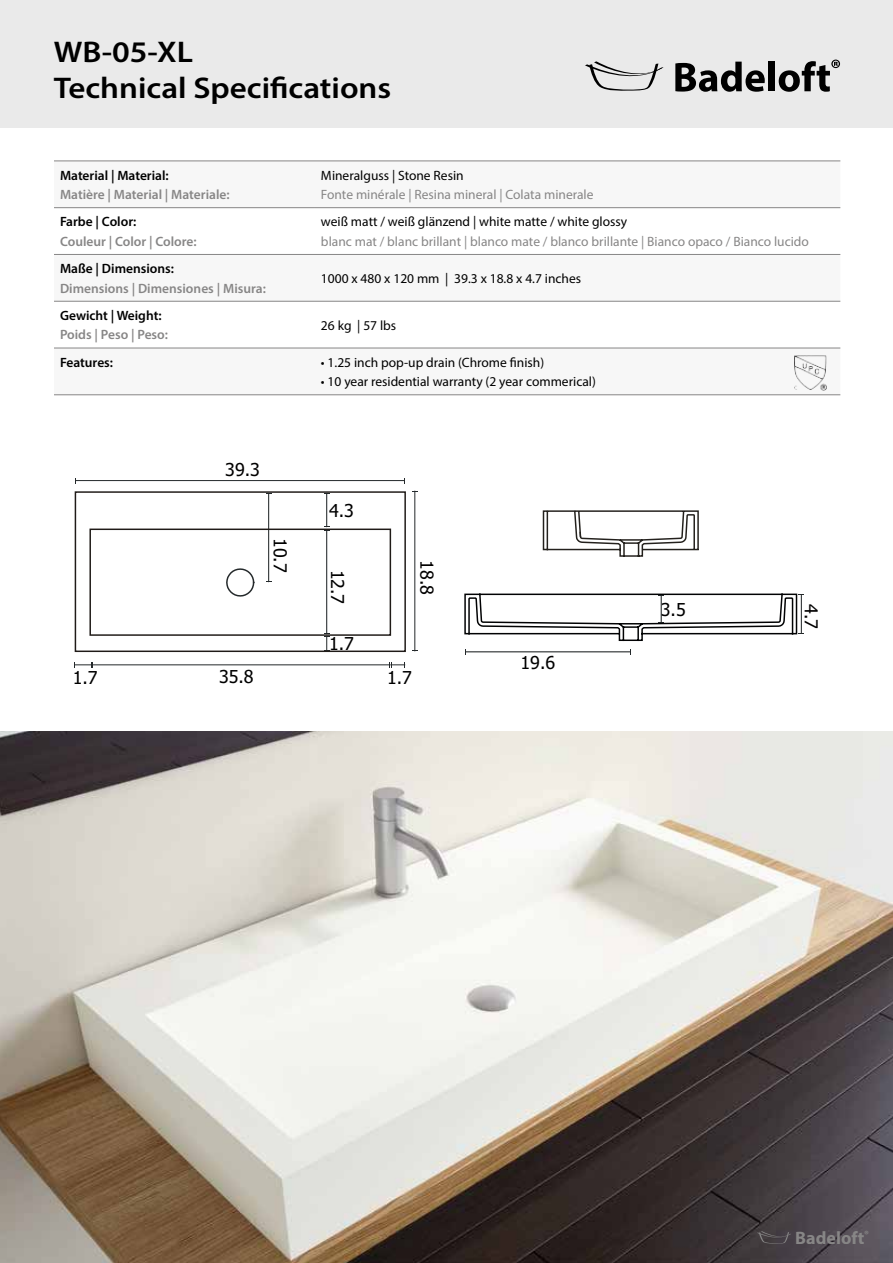
<style>
.page{position:relative;width:893px;height:1263px;background:#fff}
.page>*{position:absolute;margin:0;border:0;box-sizing:border-box;transform-origin:0 0}
.t1{font:600 30px/36px "Myriad Pro";color:#000;scale:1.1 1}
.t2{font:700 18px "Myriad Pro";color:#878686}
.t3{font:17.85px "Tahoma";color:#000}
.t4{font:17.85px "Tahoma";color:#020100}
.t5{font:13.5px "Myriad Pro";color:#000}
.t6{font:13.5px "Myriad Pro";color:#878686}
.t7{font:600 13.5px "Myriad Pro";color:#878686}
.t8{font:600 13.5px "Myriad Pro";color:#000}
</style>
<div class="page">
<div style="left:0;top:0;width:893px;height:128px;background:#eaeaea"></div>
<svg style="left:675px;top:62px;width:90px;height:29px"></svg>
<div style="left:768px;top:62px;width:7px;height:29px;background:#000"></div>
<svg style="left:779px;top:60px;width:61px;height:31px"></svg>
<svg style="left:585px;top:61px;width:79px;height:30px"></svg>
<img style="left:1px;top:731px;width:892px;height:532px">
<img style="left:0;top:731px;width:1px;height:532px">
<hr style="left:76px;top:480px;width:328px;height:1px;background:#24292b">
<hr style="left:414px;top:491px;width:1px;height:160px;background:#24292b">
<hr style="left:92px;top:664px;width:298px;height:1px;background:#24292b">
<svg style="left:74px;top:662px;width:19px;height:6px"></svg>
<svg style="left:389px;top:662px;width:16px;height:6px"></svg>
<svg style="left:74px;top:491px;width:332px;height:162px"></svg>
<svg style="left:225px;top:568px;width:30px;height:29px"></svg>
<hr style="left:465px;top:651px;width:165px;height:1px;background:#24292b">
<svg style="left:464px;top:593px;width:340px;height:49px"></svg>
<svg style="left:542px;top:510px;width:157px;height:47px"></svg>
<svg style="left:54px;top:300px;width:786px;height:1px"></svg>
<hr style="left:54px;top:161px;width:261px;height:1px;background:#878686">
<hr style="left:315px;top:161px;width:525px;height:1px;background:#878686">
<hr style="left:54px;top:207px;width:261px;height:1px;background:#878686">
<hr style="left:315px;top:207px;width:525px;height:1px;background:#878686">
<hr style="left:54px;top:254px;width:261px;height:1px;background:#878686">
<hr style="left:315px;top:254px;width:525px;height:1px;background:#878686">
<hr style="left:54px;top:301px;width:261px;height:1px;background:#878686">
<hr style="left:315px;top:301px;width:525px;height:1px;background:#878686">
<hr style="left:54px;top:348px;width:261px;height:1px;background:#878686">
<hr style="left:315px;top:348px;width:525px;height:1px;background:#878686">
<hr style="left:54px;top:394px;width:261px;height:1px;background:#878686">
<hr style="left:315px;top:394px;width:525px;height:1px;background:#878686">
<svg style="left:757px;top:1231px;width:34px;height:13px"></svg>
<img style="left:795px;top:355px;width:32px;height:35px">
<h1 class="t1" style="left:54px;top:33px;width:308px">WB-05-XL<br>Technical Specifications</h1>
<p class="t8" style="left:60px;top:166px;width:110px">Material | Material:</p>
<p class="t7" style="left:60px;top:186px;width:171px">Matière | Material | Materiale:</p>
<p class="t8" style="left:60px;top:213px;width:78px">Farbe | Color:</p>
<p class="t7" style="left:60px;top:233px;width:138px">Couleur | Color | Colore:</p>
<p class="t8" style="left:60px;top:260px;width:116px">Maße | Dimensions:</p>
<p class="t7" style="left:60px;top:279px;width:207px">Dimensions | Dimensiones | Misura:</p>
<p class="t8" style="left:60px;top:307px;width:103px">Gewicht | Weight:</p>
<p class="t7" style="left:60px;top:326px;width:110px">Poids | Peso | Peso:</p>
<p class="t5" style="left:321px;top:167px;width:144px">Mineralguss | Stone Resin</p>
<p class="t6" style="left:321px;top:186px;width:274px">Fonte minérale | Resina mineral | Colata minerale</p>
<p class="t5" style="left:321px;top:213px;width:308px">weiß matt / weiß glänzend | white matte / white glossy</p>
<p class="t6" style="left:321px;top:233px;width:489px">blanc mat / blanc brillant | blanco mate / blanco brillante | Bianco opaco / Bianco lucido</p>
<p class="t5" style="left:321px;top:270px;width:262px">1000 x 480 x 120 mm | 39.3 x 18.8 x 4.7 inches</p>
<p class="t5" style="left:321px;top:317px;width:77px">26 kg | 57 lbs</p>
<p class="t8" style="left:60px;top:354px;width:55px">Features:</p>
<p class="t5" style="left:321px;top:354px;width:225px">• 1.25 inch pop-up drain (Chrome finish)</p>
<p class="t5" style="left:321px;top:373px;width:276px">• 10 year residential warranty (2 year commerical)</p>
<h3 class="t4" style="left:225px;top:458px;width:36px">39.3</h3>
<h3 class="t3" style="left:292px;top:538px;width:36px;rotate:90deg">10.7</h3>
<h3 class="t3" style="left:73px;top:666px;width:26px">1.7</h3>
<h3 class="t3" style="left:219px;top:664px;width:36px">35.8</h3>
<h3 class="t3" style="left:329px;top:499px;width:26px">4.3</h3>
<h3 class="t3" style="left:350px;top:569px;width:36px;rotate:90deg">12.7</h3>
<h3 class="t3" style="left:329px;top:631px;width:26px">1.7</h3>
<h3 class="t4" style="left:439px;top:560px;width:36px;rotate:90deg">18.8</h3>
<h3 class="t3" style="left:387px;top:666px;width:26px">1.7</h3>
<h3 class="t3" style="left:520px;top:650px;width:36px">19.6</h3>
<h3 class="t3" style="left:661px;top:598px;width:26px">3.5</h3>
<h3 class="t4" style="left:823px;top:604px;width:26px;rotate:90deg">4.7</h3>
<h2 class="t2" style="left:795px;top:1226px;width:75px">Badeloft<sup>®</sup></h2>
</div>
